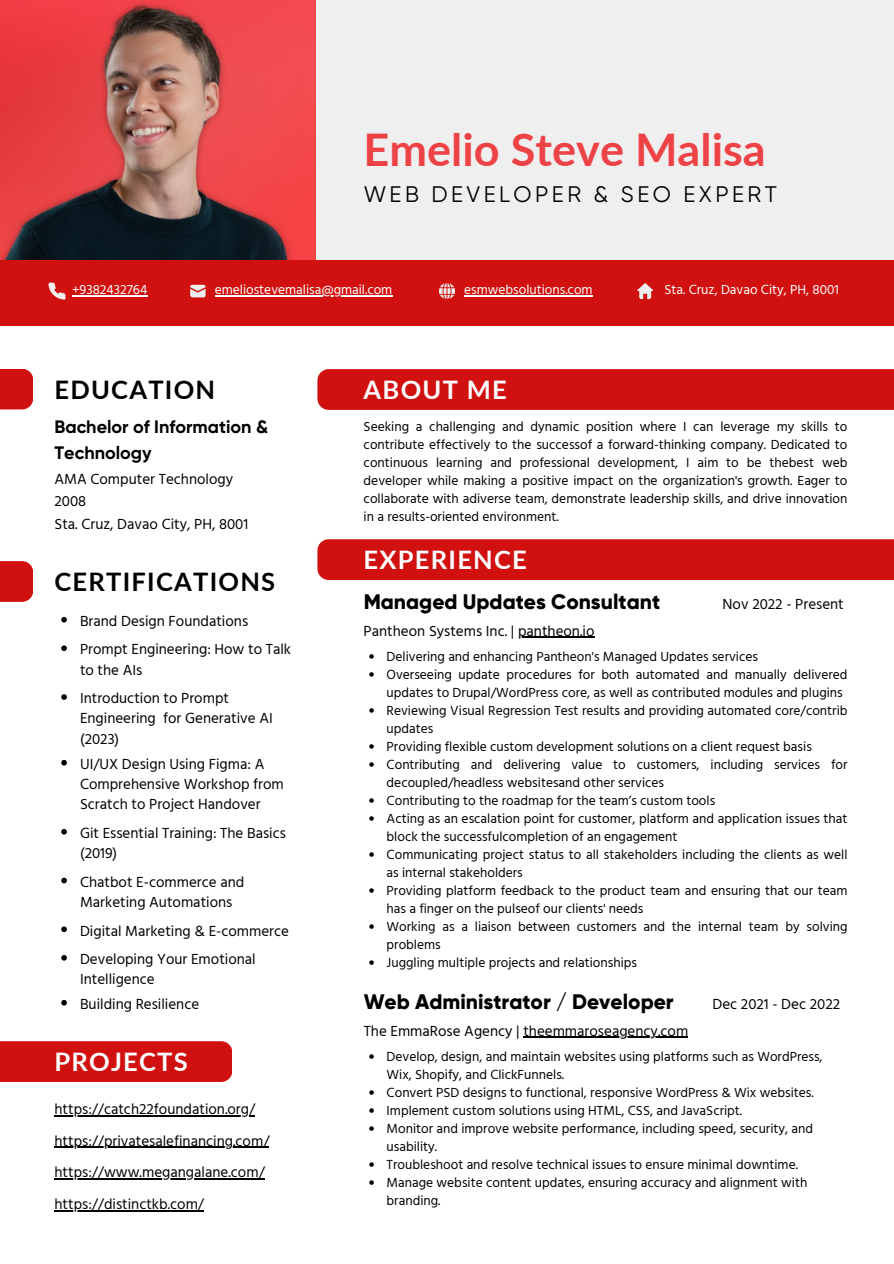
<style>
.page{position:relative;width:894px;height:1264px;background:#fff}
.page>*{position:absolute;margin:0;border:0;box-sizing:border-box;transform-origin:0 0}
.t1{font:700 45px "Lato";color:#ed4347}
.t2{font:700 25.5px "Lato";letter-spacing:.05em;color:#fff}
.t3{font:700 25.5px "Lato";letter-spacing:.05em;color:#000}
.t4{font:22.5px "Gilroy";letter-spacing:.155em;color:#000}
.t5{font:800 21px "Gilroy";color:#000}
.t6{font:700 18px/25.8px "Gilroy";color:#000}
.t7{font:15px/20.2px "Hind Vadodara";color:#000}
.t8{font:13.5px/18px "Hind Vadodara";color:#000}
.t9{font:13.5px "Hind Vadodara";color:#fff}
</style>
<div class="page">
<div style="left:0;top:0;width:893px;height:260px;background:#efefef"></div>
<div style="left:0;top:260px;width:893px;height:65px;background:#d01110"></div>
<svg style="left:48px;top:282px;width:17px;height:17px"></svg>
<svg style="left:190px;top:285px;width:15px;height:12px"></svg>
<svg style="left:637px;top:283px;width:15px;height:16px"></svg>
<svg style="left:439px;top:283px;width:15px;height:16px"></svg>
<img style="left:0;top:0;width:315px;height:260px">
<div style="left:0;top:369px;width:33px;height:40px;background:#d01110"></div>
<div style="left:317px;top:369px;width:576px;height:41px;background:#d01110"></div>
<div style="left:317px;top:539px;width:576px;height:41px;background:#d01110"></div>
<div style="left:0;top:561px;width:33px;height:41px;background:#d01110"></div>
<hr style="left:72px;top:295px;width:75px;height:1px;background:#fff">
<hr style="left:215px;top:295px;width:177px;height:1px;background:#fff">
<hr style="left:464px;top:295px;width:128px;height:1px;background:#fff">
<svg style="left:61px;top:617px;width:6px;height:5px"></svg>
<svg style="left:61px;top:645px;width:6px;height:6px"></svg>
<svg style="left:61px;top:694px;width:6px;height:6px"></svg>
<svg style="left:61px;top:760px;width:6px;height:5px"></svg>
<svg style="left:61px;top:829px;width:6px;height:5px"></svg>
<svg style="left:61px;top:877px;width:6px;height:6px"></svg>
<svg style="left:61px;top:926px;width:6px;height:6px"></svg>
<svg style="left:61px;top:955px;width:6px;height:5px"></svg>
<svg style="left:61px;top:1000px;width:6px;height:5px"></svg>
<svg style="left:369px;top:654px;width:4px;height:4px"></svg>
<svg style="left:369px;top:672px;width:4px;height:4px"></svg>
<svg style="left:369px;top:708px;width:4px;height:4px"></svg>
<svg style="left:369px;top:744px;width:4px;height:4px"></svg>
<svg style="left:369px;top:762px;width:4px;height:4px"></svg>
<svg style="left:369px;top:798px;width:4px;height:4px"></svg>
<svg style="left:369px;top:816px;width:4px;height:4px"></svg>
<svg style="left:369px;top:852px;width:4px;height:4px"></svg>
<svg style="left:369px;top:888px;width:4px;height:4px"></svg>
<svg style="left:369px;top:924px;width:4px;height:4px"></svg>
<svg style="left:369px;top:960px;width:4px;height:4px"></svg>
<svg style="left:369px;top:1054px;width:4px;height:4px"></svg>
<svg style="left:369px;top:1090px;width:4px;height:4px"></svg>
<svg style="left:369px;top:1108px;width:4px;height:4px"></svg>
<svg style="left:369px;top:1126px;width:4px;height:4px"></svg>
<svg style="left:369px;top:1162px;width:4px;height:4px"></svg>
<svg style="left:369px;top:1180px;width:4px;height:4px"></svg>
<hr style="left:518px;top:636px;width:76px;height:2px;background:#000">
<hr style="left:523px;top:1036px;width:165px;height:1px;background:#000">
<div style="left:0;top:1041px;width:232px;height:40px;background:#d01110"></div>
<hr style="left:54px;top:1115px;width:201px;height:1px;background:#000">
<hr style="left:54px;top:1146px;width:215px;height:1px;background:#000">
<hr style="left:54px;top:1178px;width:211px;height:1px;background:#000">
<hr style="left:54px;top:1209px;width:150px;height:2px;background:#000">
<h6 class="t1" style="left:363px;top:122px;width:403px">Emelio Steve Malisa</h6>
<p class="t4" style="left:363px;top:182px;width:414px">WEB DEVELOPER &amp; SEO EXPERT</p>
<h2 class="t9" style="left:72px;top:279px;width:77px">+9382432764</h2>
<p class="t9" style="left:215px;top:279px;width:179px">emeliostevemalisa@gmail.com</p>
<p class="t9" style="left:464px;top:279px;width:130px">esmwebsolutions.com</p>
<p class="t9" style="left:664px;top:279px;width:176px">Sta. Cruz, Davao City, PH, 8001</p>
<p class="t3" style="left:54px;top:374px;width:162px">EDUCATION</p>
<h6 class="t6" style="left:54px;top:414px;width:215px">Bachelor of Information &amp;<br>Technology</h6>
<p class="t7" style="left:54px;top:468px;width:180px">AMA Computer Technology</p>
<h6 class="t7" style="left:54px;top:490px;width:33px">2008</h6>
<p class="t7" style="left:54px;top:513px;width:195px">Sta. Cruz, Davao City, PH, 8001</p>
<p class="t3" style="left:54px;top:566px;width:222px">CERTIFICATIONS</p>
<h2 class="t7" style="left:80px;top:610px;width:170px">Brand Design Foundations</h2>
<p class="t7" style="left:80px;top:638px;width:212px">Prompt Engineering: How to Talk to the AIs</p>
<p class="t7" style="left:80px;top:687px;width:194px">Introduction to Prompt<br>Engineering for Generative AI (2023)</p>
<p class="t7" style="left:80px;top:753px;width:205px">UI/UX Design Using Figma: A<br>Comprehensive Workshop from<br>Scratch to Project Handover</p>
<p class="t7" style="left:80px;top:822px;width:207px">Git Essential Training: The Basics (2019)</p>
<p class="t7" style="left:80px;top:871px;width:166px">Chatbot E-commerce and<br>Marketing Automations</p>
<p class="t7" style="left:80px;top:919px;width:210px">Digital Marketing &amp; E-commerce</p>
<p class="t7" style="left:80px;top:948px;width:177px">Developing Your Emotional<br>Intelligence</p>
<p class="t7" style="left:80px;top:993px;width:121px">Building Resilience</p>
<p class="t2" style="left:54px;top:1045px;width:135px">PROJECTS</p>
<p class="t7" style="left:54px;top:1098px;width:202px">https://catch22foundation.org/</p>
<p class="t7" style="left:54px;top:1129px;width:216px">https://privatesalefinancing.com/</p>
<p class="t7" style="left:54px;top:1161px;width:212px">https://www.megangalane.com/</p>
<p class="t7" style="left:54px;top:1193px;width:151px">https://distinctkb.com/</p>
<p class="t2" style="left:363px;top:374px;width:144px">ABOUT ME</p>
<p class="t8" style="left:363px;top:417px;width:485px;text-align:justify">Seeking a challenging and dynamic position where I can leverage my skills to contribute effectively to the successof a forward-thinking company. Dedicated to continuous learning and professional development, I aim to be thebest web developer while making a positive impact on the organization's growth. Eager to collaborate with adiverse team, demonstrate leadership skills, and drive innovation in a results-oriented environment.</p>
<h6 class="t2" style="left:363px;top:544px;width:165px">EXPERIENCE</h6>
<p class="t5" style="left:363px;top:588px;width:298px">Managed Updates Consultant</p>
<p class="t7" style="left:363px;top:620px;width:232px">Pantheon Systems Inc. | pantheon.io</p>
<p class="t7" style="left:722px;top:593px;width:123px">Nov 2022 - Present</p>
<p class="t8" style="left:386px;top:647px;width:373px">Delivering and enhancing Pantheon's Managed Updates services</p>
<p class="t8" style="left:386px;top:665px;width:462px">Overseeing update procedures for both automated and manually delivered updates to Drupal/WordPress core, as well as contributed modules and plugins</p>
<h2 class="t8" style="left:386px;top:701px;width:462px">Reviewing Visual Regression Test results and providing automated core/contrib updates</h2>
<p class="t8" style="left:386px;top:737px;width:426px">Providing flexible custom development solutions on a client request basis</p>
<h2 class="t8" style="left:386px;top:755px;width:462px">Contributing and delivering value to customers, including services for decoupled/headless websitesand other services</h2>
<p class="t8" style="left:386px;top:791px;width:330px">Contributing to the roadmap for the team’s custom tools</p>
<p class="t8" style="left:386px;top:809px;width:462px">Acting as an escalation point for customer, platform and application issues that block the successfulcompletion of an engagement</p>
<p class="t8" style="left:386px;top:845px;width:462px">Communicating project status to all stakeholders including the clients as well as internal stakeholders</p>
<p class="t8" style="left:386px;top:881px;width:462px">Providing platform feedback to the product team and ensuring that our team has a finger on the pulseof our clients' needs</p>
<p class="t8" style="left:386px;top:917px;width:462px">Working as a liaison between customers and the internal team by solving problems</p>
<p class="t8" style="left:386px;top:953px;width:252px">Juggling multiple projects and relationships</p>
<h2 class="t5" style="left:363px;top:988px;width:311px">Web Administrator / Developer</h2>
<p class="t7" style="left:363px;top:1019px;width:326px">The EmmaRose Agency | theemmaroseagency.com</p>
<p class="t7" style="left:712px;top:993px;width:129px">Dec 2021 - Dec 2022</p>
<p class="t8" style="left:386px;top:1046px;width:437px">Develop, design, and maintain websites using platforms such as WordPress,<br>Wix, Shopify, and ClickFunnels.</p>
<p class="t8" style="left:386px;top:1082px;width:428px">Convert PSD designs to functional, responsive WordPress &amp; Wix websites.</p>
<p class="t8" style="left:386px;top:1100px;width:357px">Implement custom solutions using HTML, CSS, and JavaScript.</p>
<p class="t8" style="left:386px;top:1118px;width:428px">Monitor and improve website performance, including speed, security, and usability.</p>
<p class="t8" style="left:386px;top:1154px;width:412px">Troubleshoot and resolve technical issues to ensure minimal downtime.</p>
<p class="t8" style="left:386px;top:1172px;width:422px">Manage website content updates, ensuring accuracy and alignment with branding.</p>
</div>
